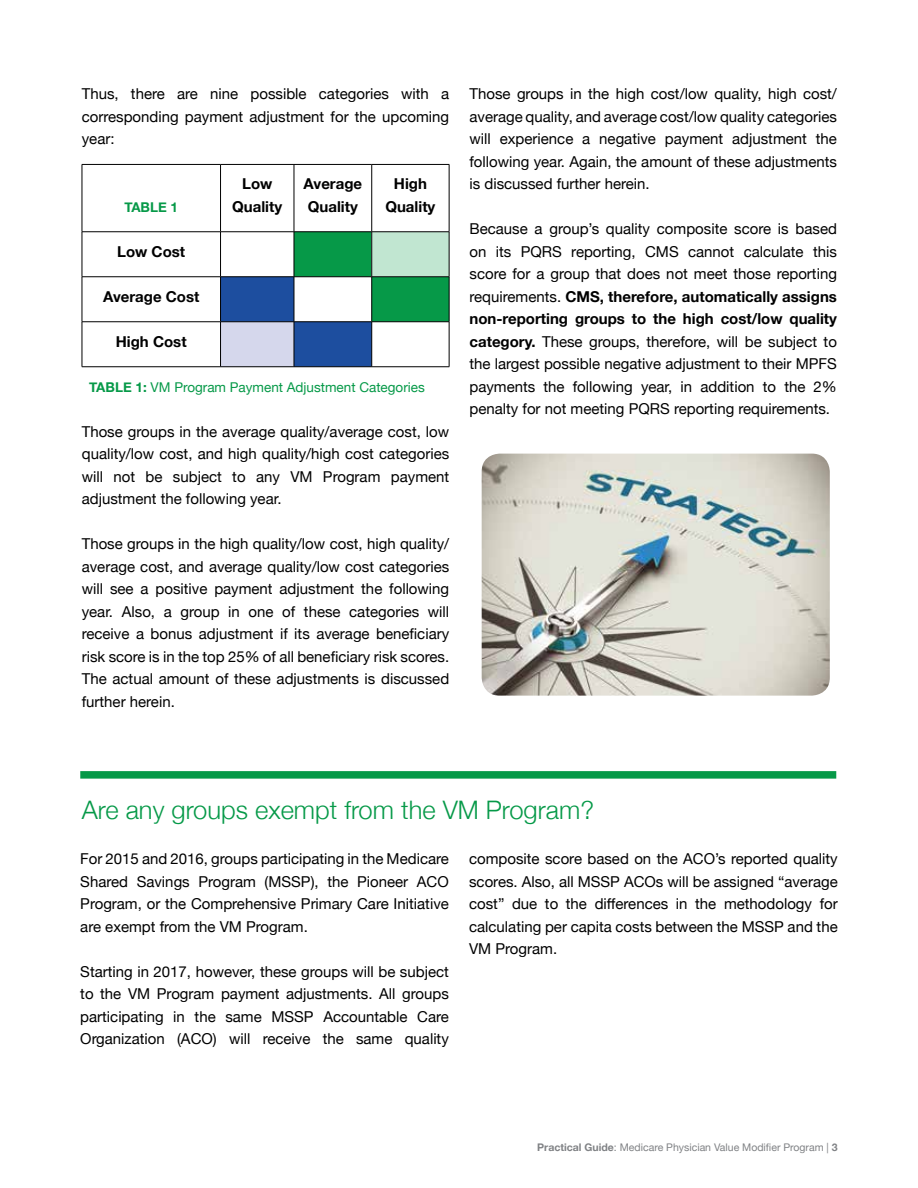
<style>
.page{position:relative;width:918px;height:1188px;background:#fff}
.page>*{position:absolute;margin:0;border:0;box-sizing:border-box;transform-origin:0 0}
.t1{font:300 25.5px "Helvetica Neue";color:#069948}
.t2{font:15px/22.5px "Helvetica Neue";color:#000;text-align:justify}
.t3{font:700 15px/22.5px "Helvetica Neue";color:#000;text-align:center}
.t4{font:13.5px "Helvetica Neue";color:#069948}
.t5{font:700 13.5px "Helvetica Neue";color:#069948}
.t6{font:10.5px "Helvetica Neue";color:#808285}
.s1{font-weight:700}
</style>
<div class="page">
<svg style="left:83px;top:165px;width:366px;height:158px"></svg>
<svg style="left:221px;top:232px;width:228px;height:134px"></svg>
<div style="left:221px;top:322px;width:73px;height:45px;background:#d5d7ec"></div>
<hr style="left:82px;top:164px;width:139px;height:1px;background:#000">
<hr style="left:82px;top:165px;width:1px;height:67px;background:#000">
<hr style="left:221px;top:164px;width:73px;height:1px;background:#000">
<hr style="left:220px;top:165px;width:1px;height:67px;background:#000">
<hr style="left:294px;top:164px;width:78px;height:1px;background:#000">
<hr style="left:294px;top:165px;width:1px;height:67px;background:#000">
<hr style="left:372px;top:164px;width:77px;height:1px;background:#000">
<hr style="left:371px;top:165px;width:1px;height:67px;background:#000">
<hr style="left:449px;top:165px;width:1px;height:67px;background:#000">
<hr style="left:82px;top:231px;width:139px;height:1px;background:#000">
<hr style="left:82px;top:232px;width:1px;height:45px;background:#000">
<hr style="left:221px;top:231px;width:73px;height:1px;background:#000">
<hr style="left:220px;top:232px;width:1px;height:45px;background:#000">
<hr style="left:294px;top:231px;width:78px;height:1px;background:#000">
<hr style="left:294px;top:232px;width:1px;height:45px;background:#000">
<hr style="left:372px;top:231px;width:77px;height:1px;background:#000">
<hr style="left:371px;top:232px;width:1px;height:45px;background:#000">
<hr style="left:449px;top:232px;width:1px;height:45px;background:#000">
<hr style="left:82px;top:276px;width:139px;height:1px;background:#000">
<hr style="left:82px;top:277px;width:1px;height:45px;background:#000">
<hr style="left:221px;top:276px;width:73px;height:1px;background:#000">
<hr style="left:220px;top:277px;width:1px;height:45px;background:#000">
<hr style="left:294px;top:276px;width:78px;height:1px;background:#000">
<hr style="left:294px;top:277px;width:1px;height:45px;background:#000">
<hr style="left:372px;top:276px;width:77px;height:1px;background:#000">
<hr style="left:371px;top:277px;width:1px;height:45px;background:#000">
<hr style="left:449px;top:277px;width:1px;height:45px;background:#000">
<hr style="left:82px;top:321px;width:139px;height:1px;background:#000">
<hr style="left:82px;top:322px;width:1px;height:45px;background:#000">
<hr style="left:221px;top:321px;width:73px;height:1px;background:#000">
<hr style="left:220px;top:322px;width:1px;height:45px;background:#000">
<hr style="left:294px;top:321px;width:78px;height:1px;background:#000">
<hr style="left:294px;top:322px;width:1px;height:45px;background:#000">
<hr style="left:372px;top:321px;width:77px;height:1px;background:#000">
<hr style="left:371px;top:322px;width:1px;height:45px;background:#000">
<hr style="left:449px;top:322px;width:1px;height:45px;background:#000">
<hr style="left:82px;top:366px;width:139px;height:1px;background:#000">
<hr style="left:221px;top:366px;width:73px;height:1px;background:#000">
<hr style="left:294px;top:366px;width:78px;height:1px;background:#000">
<hr style="left:372px;top:366px;width:77px;height:1px;background:#000">
<div style="left:80px;top:771px;width:756px;height:8px;background:#069948"></div>
<img style="left:482px;top:454px;width:348px;height:242px">
<p class="t2" style="left:82px;top:83px;width:369px">Thus, there are nine possible categories with a corresponding payment adjustment for the upcoming year:</p>
<p class="t5" style="left:124px;top:196px;width:55px">TABLE 1</p>
<p class="t3" style="left:117px;top:240px;width:70px">Low Cost</p>
<p class="t3" style="left:103px;top:285px;width:98px">Average Cost</p>
<p class="t3" style="left:116px;top:330px;width:72px">High Cost</p>
<p class="t3" style="left:232px;top:173px;width:51px">Low<br>Quality</p>
<p class="t3" style="left:304px;top:173px;width:60px;text-align:left">Average<br>Quality</p>
<p class="t3" style="left:385px;top:173px;width:51px">High<br>Quality</p>
<p class="t4" style="left:89px;top:377px;width:337px"><span class="s1">TABLE 1:</span> VM Program Payment Adjustment Categories</p>
<p class="t2" style="left:82px;top:421px;width:369px">Those groups in the average quality/average cost, low quality/low cost, and high quality/high cost categories will not be subject to any VM Program payment adjustment the following year.</p>
<p class="t2" style="left:82px;top:533px;width:369px">Those groups in the high quality/low cost, high quality/ average cost, and average quality/low cost categories will see a positive payment adjustment the following year. Also, a group in one of these categories will receive a bonus adjustment if its average beneficiary risk score is in the top 25% of all beneficiary risk scores.<br>The actual amount of these adjustments is discussed further herein.</p>
<p class="t2" style="left:470px;top:83px;width:369px">Those groups in the high cost/low quality, high cost/ average quality, and average cost/low quality categories will experience a negative payment adjustment the following year. Again, the amount of these adjustments is discussed further herein.</p>
<p class="t2" style="left:470px;top:218px;width:369px">Because a group’s quality composite score is based on its PQRS reporting, CMS cannot calculate this score for a group that does not meet those reporting requirements. <span class="s1">CMS, therefore, automatically assigns non-reporting groups to the high cost/low quality category.</span> These groups, therefore, will be subject to the largest possible negative adjustment to their MPFS payments the following year, in addition to the 2% penalty for not meeting PQRS reporting requirements.</p>
<h1 class="t1" style="left:82px;top:789px;width:514px">Are any groups exempt from the VM Program?</h1>
<p class="t2" style="left:80px;top:848px;width:370px">For 2015 and 2016, groups participating in the Medicare Shared Savings Program (MSSP), the Pioneer ACO Program, or the Comprehensive Primary Care Initiative are exempt from the VM Program.</p>
<p class="t2" style="left:80px;top:961px;width:370px">Starting in 2017, however, these groups will be subject to the VM Program payment adjustments. All groups participating in the same MSSP Accountable Care Organization (ACO) will receive the same quality</p>
<p class="t2" style="left:469px;top:848px;width:370px">composite score based on the ACO’s reported quality scores. Also, all MSSP ACOs will be assigned “average cost” due to the differences in the methodology for calculating per capita costs between the MSSP and the VM Program.</p>
<p class="t6" style="left:537px;top:1140px;width:302px"><span class="s1">Practical Guide</span>: Medicare Physician Value Modifier Program | <span class="s1">3</span></p>
</div>
